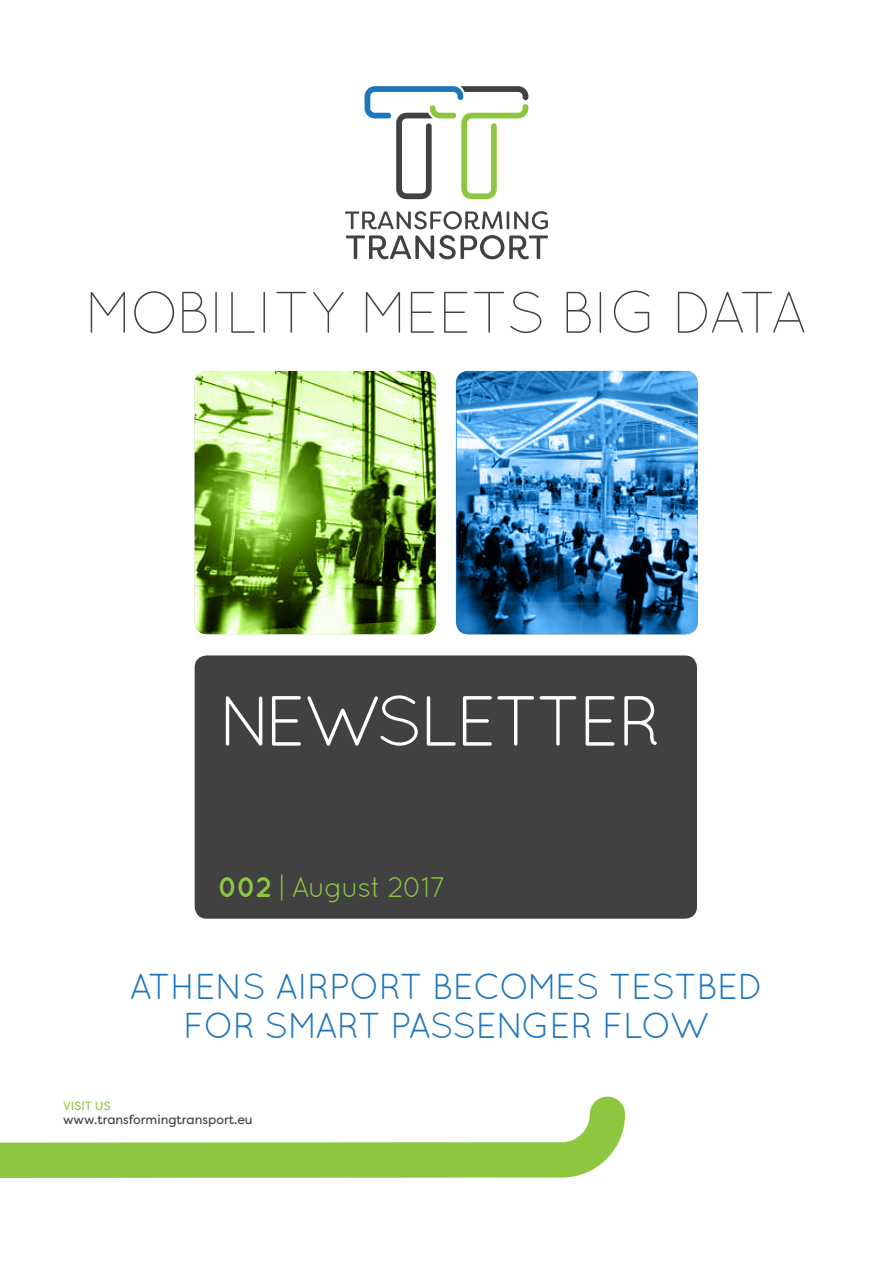
<style>
.page{position:relative;width:893px;height:1263px;background:#fff}
.page>*{position:absolute;margin:0;border:0;box-sizing:border-box;transform-origin:0 0}
.t1{font:70.8px "Quicksand";letter-spacing:-.05em;color:#fff}
.t2{font:300 58.5px "Quicksand";letter-spacing:-.035em;color:#414142}
.t3{font:36px/39px "Quicksand";letter-spacing:-.025em;color:#1d76bc;text-align:center}
.t4{font:28.35px "Quicksand";letter-spacing:-.05em;color:#8dc73f}
.t5{font:12.75px "Filson W01";color:#414142}
.t6{font:12px "Filson W01";color:#8dc73f}
.s1{font-weight:700}
</style>
<div class="page">
<svg style="left:345px;top:211px;width:203px;height:18px"></svg>
<svg style="left:346px;top:235px;width:202px;height:24px"></svg>
<svg style="left:365px;top:86px;width:163px;height:113px"></svg>
<div style="left:195px;top:655px;width:502px;height:264px;background:#414142;border-radius:12px"></div>
<svg style="left:0;top:1096px;width:625px;height:82px"></svg>
<svg style="left:195px;top:371px;width:241px;height:263px;background:#8caf5d"></svg>
<svg style="left:456px;top:371px;width:241px;height:263px;background:#3f81b5"></svg>
<h2 class="t2" style="left:85px;top:279px;width:725px">MOBILITY MEETS BIG DATA</h2>
<h1 class="t1" style="left:218px;top:680px;width:445px">NEWSLETTER</h1>
<p class="t4" style="left:218px;top:871px;width:229px"><span class="s1">002</span> | August 2017</p>
<p class="t3" style="left:129px;top:966px;width:636px">ATHENS AIRPORT BECOMES TESTBED<br>FOR SMART PASSENGER FLOW</p>
<p class="t6" style="left:63px;top:1098px;width:49px">VISIT US</p>
<p class="t5" style="left:63px;top:1112px;width:191px">www.transformingtransport.eu</p>
</div>
